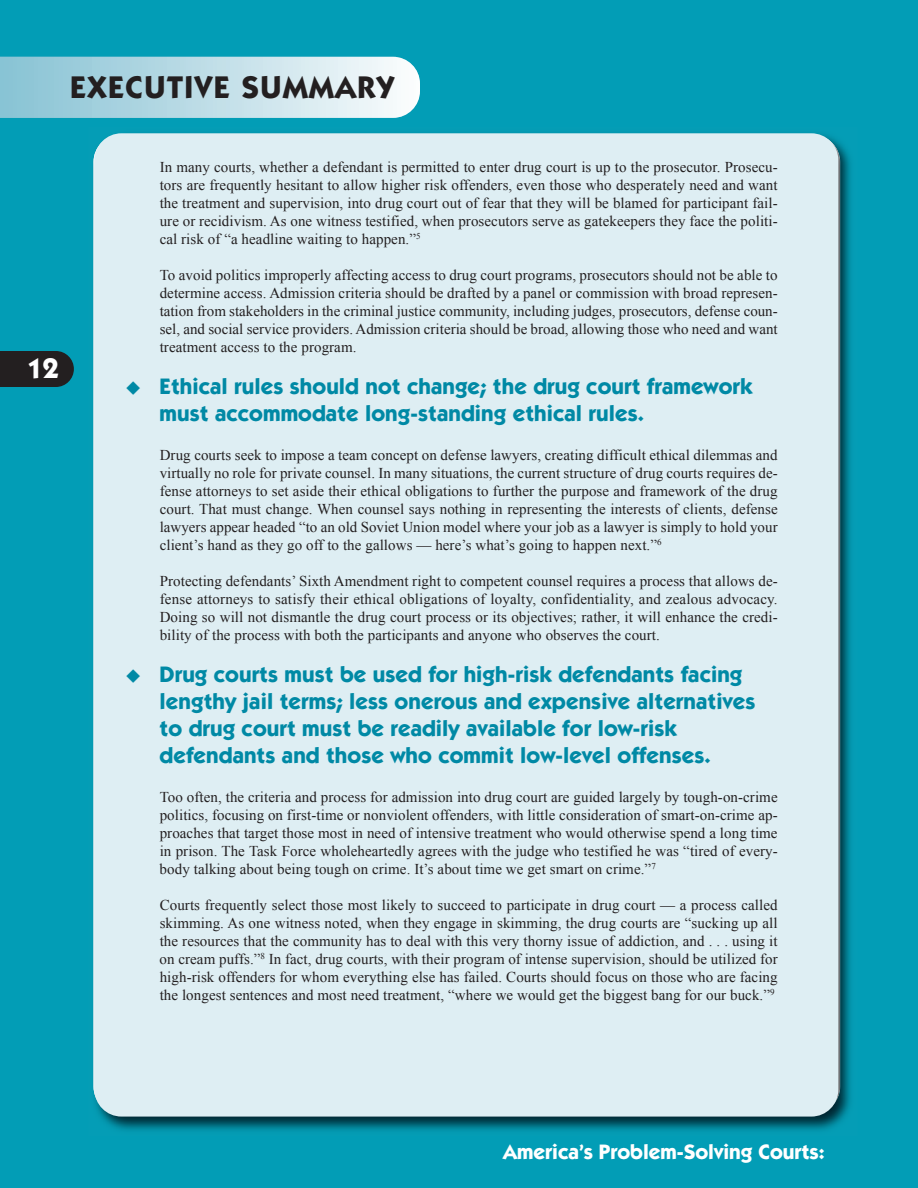
<style>
.page{position:relative;width:918px;height:1188px;background:#029db6}
.page>*{position:absolute;margin:0;border:0;box-sizing:border-box;transform-origin:0 0}
.t1{font:700 31.5px "Itc Kabel";letter-spacing:.05em;color:#231f20}
.t2{font:700 28.5px "Itc Kabel";color:#fff}
.t3{font:700 22.5px/27px "Itc Kabel";letter-spacing:.005em;color:#0089a5}
.t4{font:700 21px "Itc Kabel";color:#fff}
.t5{font:15px/18px "Times New Roman";letter-spacing:.005em;color:#231f20;text-align:justify}
</style>
<div class="page">
<svg style="left:0;top:57px;width:420px;height:61px;background:#bddde7"></svg>
<div style="left:0;top:351px;width:74px;height:36px;background:#231f20"></div>
<img style="left:99px;top:133px;width:752px;height:998px">
<div style="left:94px;top:133px;width:744px;height:984px;background:#deeef3;border-radius:27px"></div>
<h1 class="t1" style="left:70px;top:75px;width:326px">EXECUTIVE SUMMARY</h1>
<h2 class="t2" style="left:27px;top:358px;width:33px">12</h2>
<p class="t5" style="left:160px;top:158px;width:620px">In many courts, whether a defendant is permitted to enter drug court is up to the prosecutor. Prosecu&shy;tors are frequently hesitant to allow higher risk offenders, even those who desperately need and want the treatment and supervision, into drug court out of fear that they will be blamed for participant fail&shy;ure or recidivism. As one witness testified, when prosecutors serve as gatekeepers they face the politi&shy;cal risk of “a headline waiting to happen.”<sup>5</sup></p>
<p class="t5" style="left:160px;top:266px;width:620px">To avoid politics improperly affecting access to drug court programs, prosecutors should not be able to determine access. Admission criteria should be drafted by a panel or commission with broad represen&shy;tation from stakeholders in the criminal justice community, including judges, prosecutors, defense coun&shy;sel, and social service providers. Admission criteria should be broad, allowing those who need and want treatment access to the program.</p>
<h3 class="t3" style="left:160px;top:375px;width:595px;text-indent:-34px">◆ Ethical rules should not change; the drug court framework must accommodate long-standing ethical rules.</h3>
<p class="t5" style="left:160px;top:446px;width:620px">Drug courts seek to impose a team concept on defense lawyers, creating difficult ethical dilemmas and virtually no role for private counsel. In many situations, the current structure of drug courts requires de&shy;fense attorneys to set aside their ethical obligations to further the purpose and framework of the drug court. That must change. When counsel says nothing in representing the interests of clients, defense lawyers appear headed “to an old Soviet Union model where your job as a lawyer is simply to hold your client’s hand as they go off to the gallows — here’s what’s going to happen next.”<sup>6</sup></p>
<p class="t5" style="left:160px;top:572px;width:620px">Protecting defendants’ Sixth Amendment right to competent counsel requires a process that allows de&shy;fense attorneys to satisfy their ethical obligations of loyalty, confidentiality, and zealous advocacy.<br>Doing so will not dismantle the drug court process or its objectives; rather, it will enhance the credi&shy;bility of the process with both the participants and anyone who observes the court.</p>
<h3 class="t3" style="left:160px;top:663px;width:597px;text-indent:-34px">◆ Drug courts must be used for high-risk defendants facing lengthy jail terms; less onerous and expensive alternatives to drug court must be readily available for low-risk defendants and those who commit low-level offenses.</h3>
<p class="t5" style="left:160px;top:788px;width:620px">Too often, the criteria and process for admission into drug court are guided largely by tough-on-crime politics, focusing on first-time or nonviolent offenders, with little consideration of smart-on-crime ap&shy;proaches that target those most in need of intensive treatment who would otherwise spend a long time in prison. The Task Force wholeheartedly agrees with the judge who testified he was “tired of every&shy;body talking about being tough on crime. It’s about time we get smart on crime.”<sup>7</sup></p>
<p class="t5" style="left:160px;top:896px;width:620px">Courts frequently select those most likely to succeed to participate in drug court — a process called skimming. As one witness noted, when they engage in skimming, the drug courts are “sucking up all the resources that the community has to deal with this very thorny issue of addiction, and . . . using it on cream puffs.”<sup>8</sup> In fact, drug courts, with their program of intense supervision, should be utilized for high-risk offenders for whom everything else has failed. Courts should focus on those who are facing the longest sentences and most need treatment, “where we would get the biggest bang for our buck.”<sup>9</sup></p>
<h3 class="t4" style="left:503px;top:1144px;width:323px">America’s Problem-Solving Courts:</h3>
</div>
